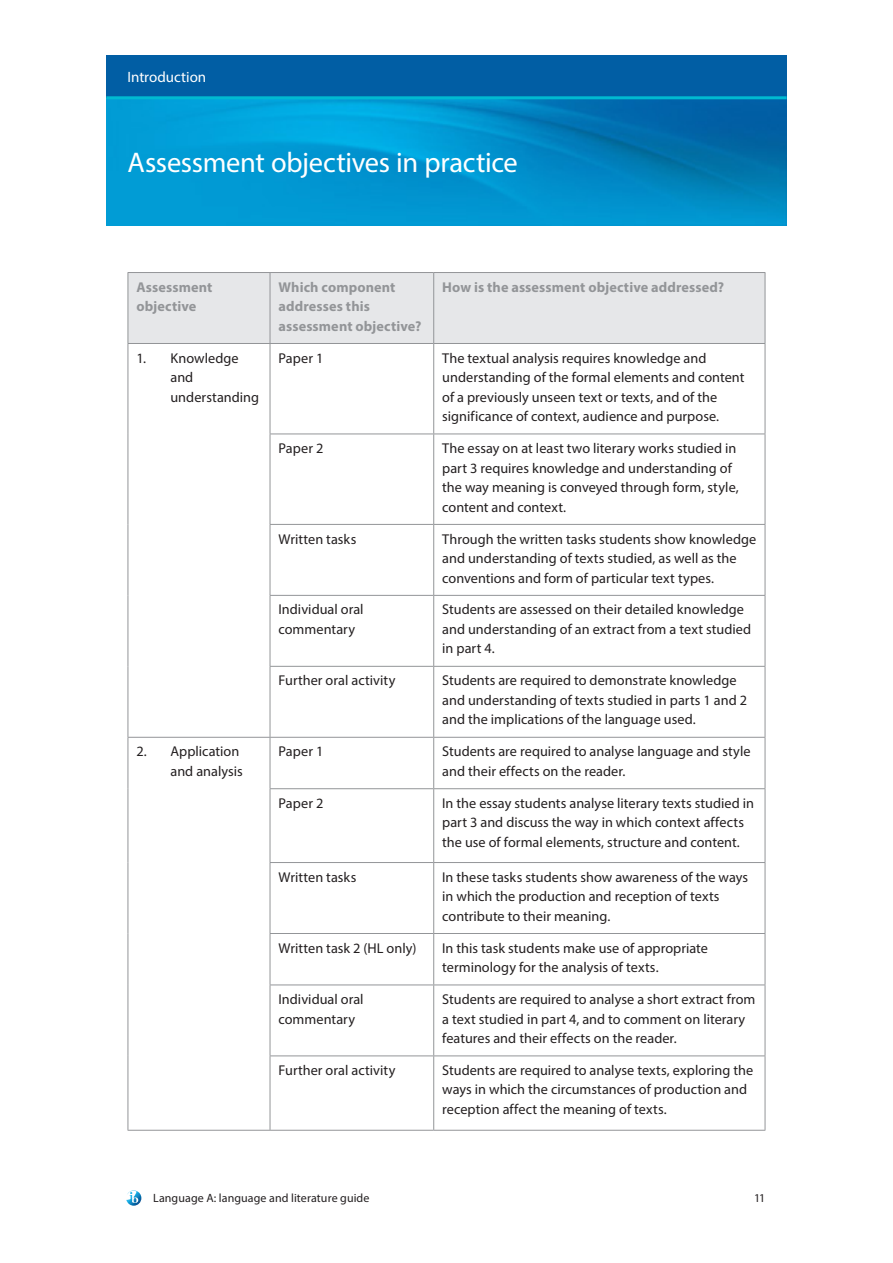
<style>
.page{position:relative;width:893px;height:1263px;background:#fff}
.page>*{position:absolute;margin:0;border:0;box-sizing:border-box;transform-origin:0 0}
.t1{font:28.5px "Myriad Pro";letter-spacing:-.01em;color:#fff}
.t2{font:15px "Myriad Pro";color:#fff}
.t3{font:14.25px/19.5px "Myriad Pro";letter-spacing:.005em;color:#231f20}
.t4{font:700 14.25px/19.5px "Myriad Pro";letter-spacing:.01em;color:#939598}
.t5{font:12px "Myriad Pro";letter-spacing:.005em;color:#231f20}
</style>
<div class="page">
<svg style="left:126px;top:1190px;width:15px;height:16px"></svg>
<img style="left:106px;top:99px;width:681px;height:126px">
<div style="left:106px;top:55px;width:681px;height:43px;background:#015ea4"></div>
<hr style="left:106px;top:96px;width:681px;height:3px;background:#00bad1">
<div style="left:129px;top:273px;width:636px;height:70px;background:#e6e7e9"></div>
<hr style="left:128px;top:272px;width:142px;height:1px;background:#939598">
<hr style="left:128px;top:273px;width:1px;height:70px;background:#939598">
<hr style="left:270px;top:272px;width:164px;height:1px;background:#939598">
<hr style="left:270px;top:273px;width:1px;height:70px;background:#939598">
<hr style="left:434px;top:272px;width:331px;height:1px;background:#939598">
<hr style="left:433px;top:273px;width:1px;height:70px;background:#939598">
<hr style="left:765px;top:273px;width:1px;height:70px;background:#939598">
<hr style="left:128px;top:343px;width:142px;height:1px;background:#939598">
<hr style="left:128px;top:344px;width:1px;height:90px;background:#939598">
<hr style="left:270px;top:343px;width:164px;height:1px;background:#939598">
<hr style="left:270px;top:344px;width:1px;height:90px;background:#939598">
<hr style="left:434px;top:343px;width:331px;height:1px;background:#939598">
<hr style="left:433px;top:344px;width:1px;height:90px;background:#939598">
<hr style="left:765px;top:344px;width:1px;height:90px;background:#939598">
<hr style="left:128px;top:434px;width:1px;height:90px;background:#939598">
<hr style="left:270px;top:434px;width:164px;height:1px;background:#939598">
<hr style="left:270px;top:434px;width:1px;height:90px;background:#939598">
<hr style="left:434px;top:434px;width:331px;height:1px;background:#939598">
<hr style="left:433px;top:434px;width:1px;height:90px;background:#939598">
<hr style="left:765px;top:434px;width:1px;height:90px;background:#939598">
<hr style="left:128px;top:524px;width:1px;height:71px;background:#939598">
<hr style="left:270px;top:524px;width:164px;height:1px;background:#939598">
<hr style="left:270px;top:525px;width:1px;height:70px;background:#939598">
<hr style="left:434px;top:524px;width:331px;height:1px;background:#939598">
<hr style="left:433px;top:525px;width:1px;height:70px;background:#939598">
<hr style="left:765px;top:525px;width:1px;height:70px;background:#939598">
<hr style="left:128px;top:595px;width:1px;height:71px;background:#939598">
<hr style="left:270px;top:595px;width:164px;height:1px;background:#939598">
<hr style="left:270px;top:596px;width:1px;height:70px;background:#939598">
<hr style="left:434px;top:595px;width:331px;height:1px;background:#939598">
<hr style="left:433px;top:596px;width:1px;height:70px;background:#939598">
<hr style="left:765px;top:596px;width:1px;height:70px;background:#939598">
<hr style="left:128px;top:666px;width:1px;height:71px;background:#939598">
<hr style="left:270px;top:666px;width:164px;height:1px;background:#939598">
<hr style="left:270px;top:667px;width:1px;height:70px;background:#939598">
<hr style="left:434px;top:666px;width:331px;height:1px;background:#939598">
<hr style="left:433px;top:667px;width:1px;height:70px;background:#939598">
<hr style="left:765px;top:667px;width:1px;height:70px;background:#939598">
<hr style="left:128px;top:737px;width:142px;height:1px;background:#939598">
<hr style="left:128px;top:738px;width:1px;height:51px;background:#939598">
<hr style="left:270px;top:737px;width:164px;height:1px;background:#939598">
<hr style="left:270px;top:738px;width:1px;height:50px;background:#939598">
<hr style="left:434px;top:737px;width:331px;height:1px;background:#939598">
<hr style="left:433px;top:738px;width:1px;height:50px;background:#939598">
<hr style="left:765px;top:738px;width:1px;height:50px;background:#939598">
<hr style="left:128px;top:789px;width:1px;height:73px;background:#939598">
<hr style="left:270px;top:788px;width:164px;height:1px;background:#939598">
<hr style="left:270px;top:789px;width:1px;height:73px;background:#939598">
<hr style="left:434px;top:788px;width:331px;height:1px;background:#939598">
<hr style="left:433px;top:789px;width:1px;height:73px;background:#939598">
<hr style="left:765px;top:789px;width:1px;height:73px;background:#939598">
<hr style="left:128px;top:862px;width:1px;height:71px;background:#939598">
<hr style="left:270px;top:862px;width:164px;height:1px;background:#939598">
<hr style="left:270px;top:863px;width:1px;height:70px;background:#939598">
<hr style="left:434px;top:862px;width:331px;height:1px;background:#939598">
<hr style="left:433px;top:863px;width:1px;height:70px;background:#939598">
<hr style="left:765px;top:863px;width:1px;height:70px;background:#939598">
<hr style="left:128px;top:933px;width:1px;height:52px;background:#939598">
<hr style="left:270px;top:933px;width:164px;height:1px;background:#939598">
<hr style="left:270px;top:934px;width:1px;height:50px;background:#939598">
<hr style="left:434px;top:933px;width:331px;height:1px;background:#939598">
<hr style="left:433px;top:934px;width:1px;height:50px;background:#939598">
<hr style="left:765px;top:934px;width:1px;height:50px;background:#939598">
<hr style="left:128px;top:985px;width:1px;height:71px;background:#939598">
<hr style="left:270px;top:984px;width:164px;height:1px;background:#939598">
<hr style="left:270px;top:985px;width:1px;height:70px;background:#939598">
<hr style="left:434px;top:984px;width:331px;height:1px;background:#939598">
<hr style="left:433px;top:985px;width:1px;height:70px;background:#939598">
<hr style="left:765px;top:985px;width:1px;height:70px;background:#939598">
<hr style="left:128px;top:1056px;width:1px;height:74px;background:#939598">
<hr style="left:270px;top:1055px;width:164px;height:1px;background:#939598">
<hr style="left:270px;top:1056px;width:1px;height:74px;background:#939598">
<hr style="left:434px;top:1055px;width:331px;height:1px;background:#939598">
<hr style="left:433px;top:1056px;width:1px;height:74px;background:#939598">
<hr style="left:765px;top:1056px;width:1px;height:74px;background:#939598">
<hr style="left:128px;top:1130px;width:142px;height:1px;background:#939598">
<hr style="left:270px;top:1130px;width:164px;height:1px;background:#939598">
<hr style="left:434px;top:1130px;width:331px;height:1px;background:#939598">
<p class="t2" style="left:128px;top:67px;width:80px">Introduction</p>
<h1 class="t1" style="left:128px;top:145px;width:392px">Assessment objectives in practice</h1>
<p class="t4" style="left:136px;top:277px;width:77px">Assessment objective</p>
<p class="t4" style="left:278px;top:277px;width:144px">Which component addresses this assessment objective?</p>
<p class="t4" style="left:442px;top:277px;width:283px">How is the assessment objective addressed?</p>
<p class="t3" style="left:170px;top:348px;width:90px;text-indent:-34px">1. Knowledge and understanding</p>
<p class="t3" style="left:278px;top:348px;width:46px">Paper 1</p>
<p class="t3" style="left:442px;top:348px;width:304px">The textual analysis requires knowledge and understanding of the formal elements and content of a previously unseen text or texts, and of the significance of context, audience and purpose.</p>
<p class="t3" style="left:278px;top:438px;width:46px">Paper 2</p>
<p class="t3" style="left:442px;top:438px;width:298px">The essay on at least two literary works studied in part 3 requires knowledge and understanding of the way meaning is conveyed through form, style, content and context.</p>
<p class="t3" style="left:278px;top:529px;width:79px">Written tasks</p>
<p class="t3" style="left:442px;top:529px;width:316px">Through the written tasks students show knowledge and understanding of texts studied, as well as the conventions and form of particular text types.</p>
<p class="t3" style="left:278px;top:600px;width:87px">Individual oral commentary</p>
<p class="t3" style="left:442px;top:600px;width:311px">Students are assessed on their detailed knowledge and understanding of an extract from a text studied in part 4.</p>
<p class="t3" style="left:278px;top:671px;width:118px">Further oral activity</p>
<p class="t3" style="left:442px;top:671px;width:306px">Students are required to demonstrate knowledge and understanding of texts studied in parts 1 and 2 and the implications of the language used.</p>
<p class="t3" style="left:136px;top:742px;width:108px;text-align:right">2. Application and analysis</p>
<p class="t3" style="left:278px;top:742px;width:46px">Paper 1</p>
<p class="t3" style="left:442px;top:742px;width:310px">Students are required to analyse language and style and their effects on the reader.</p>
<p class="t3" style="left:278px;top:793px;width:46px">Paper 2</p>
<p class="t3" style="left:442px;top:793px;width:313px">In the essay students analyse literary texts studied in part 3 and discuss the way in which context affects the use of formal elements, structure and content.</p>
<p class="t3" style="left:278px;top:867px;width:79px">Written tasks</p>
<p class="t3" style="left:442px;top:867px;width:307px">In these tasks students show awareness of the ways in which the production and reception of texts contribute to their meaning.</p>
<p class="t3" style="left:278px;top:938px;width:139px">Written task 2 (HL only)</p>
<p class="t3" style="left:442px;top:938px;width:267px">In this task students make use of appropriate terminology for the analysis of texts.</p>
<p class="t3" style="left:278px;top:989px;width:87px">Individual oral commentary</p>
<p class="t3" style="left:442px;top:989px;width:315px">Students are required to analyse a short extract from a text studied in part 4, and to comment on literary features and their effects on the reader.</p>
<p class="t3" style="left:278px;top:1060px;width:118px">Further oral activity</p>
<p class="t3" style="left:442px;top:1060px;width:312px">Students are required to analyse texts, exploring the ways in which the circumstances of production and reception affect the meaning of texts.</p>
<p class="t5" style="left:153px;top:1190px;width:218px">Language A: language and literature guide</p>
<p class="t5" style="left:754px;top:1190px;width:13px">11</p>
</div>
